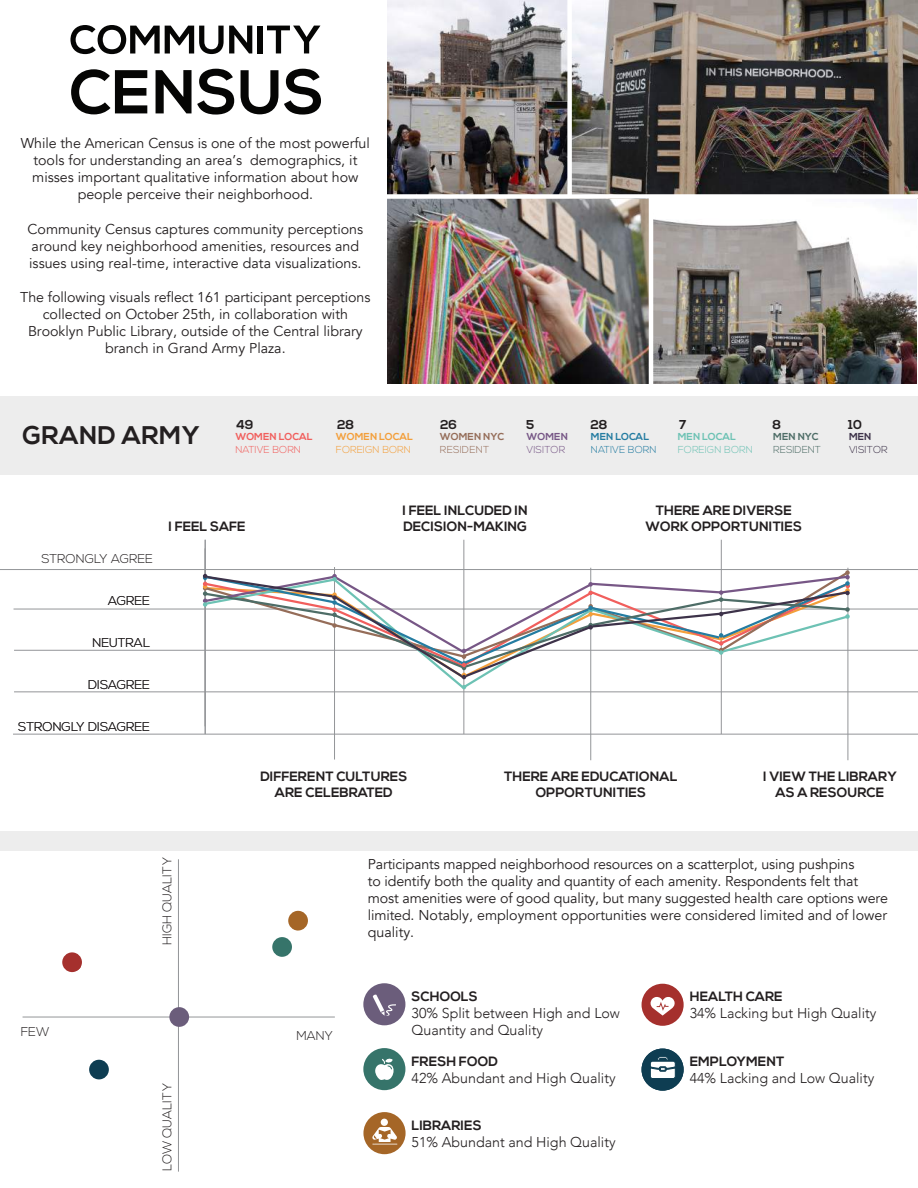
<style>
.page{position:relative;width:918px;height:1188px;background:#fff}
.page>*{position:absolute;margin:0;border:0;box-sizing:border-box;transform-origin:0 0}
.t1{font:700 25.5px "Nexa";letter-spacing:.02em;color:#231f20}
.t2{font:14.25px/17.1px "Avenir";color:#231f20}
.t3{font:300 14.25px/17.1px "Avenir";color:#231f20}
.t4{font:700 13.5px/16.2px "Nexa";color:#231f20;text-align:center}
.t5{font:700 12.9px "Nexa";color:#231f20}
.t6{font:300 12.75px "Nexa";color:#231f20}
.t7{font:300 10.05px "Nexa";color:#f39f3b}
.t8{font:300 10.05px "Nexa";color:#6dc2b4}
.t9{font:700 10.05px "Nexa";color:#f15f5d}
.t10{font:300 10.05px "Nexa";color:#f15f5d}
.t11{font:300 10.05px "Nexa";color:#247ca1}
.t12{font:700 10.05px "Nexa";color:#f39f3b}
.t13{font:700 10.05px "Nexa";color:#247ca1}
.t14{font:700 10.05px "Nexa";color:#6dc2b4}
.t15{font:700 10.05px "Nexa";color:#956d59}
.t16{font:300 10.05px "Nexa";letter-spacing:.02em;color:#956d59}
.t17{font:300 10.05px "Nexa";color:#4e6d67}
.t18{font:300 10.05px "Nexa";color:#775786}
.t19{font:300 10.05px "Nexa";color:#3d3249}
.t20{font:700 10.05px "Nexa";color:#4e6d67}
.t21{font:700 10.05px "Nexa";color:#775786}
.t22{font:700 10.05px "Nexa";color:#3d3249}
</style>
<div class="page">
<img style="left:387px;top:199px;width:262px;height:185px">
<img style="left:572px;top:0;width:346px;height:194px">
<img style="left:387px;top:0;width:180px;height:194px">
<img style="left:653px;top:199px;width:263px;height:185px">
<div style="left:0;top:831px;width:918px;height:19px;background:#ededed"></div>
<div style="left:0;top:396px;width:918px;height:79px;background:#ededed"></div>
<svg style="left:70px;top:25px;width:182px;height:29px"></svg>
<div style="left:257px;top:26px;width:5px;height:27px;background:#050504"></div>
<svg style="left:267px;top:26px;width:53px;height:27px"></svg>
<svg style="left:71px;top:69px;width:76px;height:45px"></svg>
<svg style="left:156px;top:69px;width:78px;height:46px"></svg>
<svg style="left:241px;top:70px;width:37px;height:44px"></svg>
<svg style="left:284px;top:69px;width:37px;height:46px"></svg>
<hr style="left:0;top:569px;width:918px;height:1px;background:#939598">
<hr style="left:13px;top:734px;width:905px;height:1px;background:#939598">
<hr style="left:463px;top:540px;width:1px;height:194px;background:#939598">
<hr style="left:14px;top:650px;width:904px;height:1px;background:#939598">
<hr style="left:14px;top:609px;width:904px;height:1px;background:#939598">
<hr style="left:205px;top:540px;width:1px;height:194px;background:#939598">
<hr style="left:334px;top:567px;width:1px;height:193px;background:#939598">
<hr style="left:590px;top:568px;width:1px;height:192px;background:#939598">
<hr style="left:721px;top:540px;width:1px;height:194px;background:#939598">
<hr style="left:848px;top:568px;width:1px;height:192px;background:#939598">
<hr style="left:14px;top:691px;width:904px;height:1px;background:#939598">
<svg style="left:203px;top:574px;width:647px;height:106px"></svg>
<svg style="left:203px;top:574px;width:4px;height:33px"></svg>
<svg style="left:332px;top:574px;width:5px;height:7px"></svg>
<svg style="left:332px;top:623px;width:5px;height:5px"></svg>
<svg style="left:332px;top:592px;width:5px;height:25px"></svg>
<svg style="left:462px;top:685px;width:4px;height:4px"></svg>
<svg style="left:462px;top:649px;width:4px;height:30px"></svg>
<svg style="left:588px;top:582px;width:5px;height:13px"></svg>
<svg style="left:588px;top:623px;width:5px;height:7px"></svg>
<svg style="left:588px;top:604px;width:5px;height:13px"></svg>
<svg style="left:719px;top:612px;width:4px;height:4px"></svg>
<svg style="left:719px;top:590px;width:4px;height:12px"></svg>
<svg style="left:719px;top:633px;width:4px;height:22px"></svg>
<svg style="left:845px;top:607px;width:5px;height:12px"></svg>
<svg style="left:845px;top:570px;width:5px;height:25px"></svg>
<div style="left:272px;top:937px;width:20px;height:20px;background:#36746a;border-radius:50%"></div>
<div style="left:288px;top:911px;width:20px;height:20px;background:#a56627;border-radius:50%"></div>
<div style="left:89px;top:1060px;width:20px;height:19px;background:#0e3d52;border-radius:50%"></div>
<div style="left:62px;top:952px;width:20px;height:20px;background:#a5302d;border-radius:50%"></div>
<hr style="left:178px;top:859px;width:1px;height:313px;background:#939598">
<hr style="left:23px;top:1017px;width:312px;height:1px;background:#939598">
<svg style="left:363px;top:983px;width:42px;height:42px"></svg>
<svg style="left:363px;top:1048px;width:42px;height:42px"></svg>
<svg style="left:642px;top:984px;width:42px;height:42px"></svg>
<svg style="left:363px;top:1112px;width:43px;height:42px"></svg>
<svg style="left:642px;top:1049px;width:42px;height:42px"></svg>
<div style="left:169px;top:1007px;width:20px;height:20px;background:#6b5d7b;border-radius:50%"></div>
<p class="t2" style="left:21px;top:135px;width:350px;text-align:center">While the American Census is one of the most powerful tools for understanding an area’s demographics, it misses important qualitative information about how people perceive their neighborhood.</p>
<p class="t2" style="left:28px;top:220px;width:337px">Community Census captures community perceptions around key neighborhood amenities, resources and issues using real-time, interactive data visualizations.</p>
<p class="t2" style="left:20px;top:289px;width:352px;text-align:center">The following visuals reflect 161 participant perceptions collected on October 25th, in collaboration with Brooklyn Public Library, outside of the Central library branch in Grand Army Plaza.</p>
<h1 class="t1" style="left:23px;top:421px;width:179px">GRAND ARMY</h1>
<p class="t5" style="left:236px;top:418px;width:19px">49</p>
<p class="t5" style="left:337px;top:418px;width:19px">28</p>
<p class="t5" style="left:440px;top:418px;width:18px">26</p>
<p class="t5" style="left:526px;top:418px;width:10px">5</p>
<p class="t5" style="left:591px;top:418px;width:19px">28</p>
<p class="t5" style="left:848px;top:418px;width:15px">10</p>
<p class="t5" style="left:679px;top:418px;width:9px">7</p>
<p class="t5" style="left:773px;top:418px;width:10px">8</p>
<p class="t20" style="left:773px;top:431px;width:47px">MEN NYC</p>
<p class="t17" style="left:773px;top:443px;width:49px">RESIDENT</p>
<p class="t9" style="left:235px;top:431px;width:79px">WOMEN LOCAL</p>
<p class="t10" style="left:235px;top:443px;width:67px">NATIVE BORN</p>
<p class="t12" style="left:336px;top:431px;width:79px">WOMEN LOCAL</p>
<p class="t7" style="left:336px;top:443px;width:77px">FOREIGN BORN</p>
<p class="t15" style="left:440px;top:431px;width:66px">WOMEN NYC</p>
<p class="t16" style="left:440px;top:443px;width:51px">RESIDENT</p>
<p class="t21" style="left:527px;top:431px;width:43px">WOMEN</p>
<p class="t18" style="left:527px;top:443px;width:40px">VISITOR</p>
<p class="t13" style="left:591px;top:431px;width:60px">MEN LOCAL</p>
<p class="t11" style="left:591px;top:443px;width:67px">NATIVE BORN</p>
<p class="t14" style="left:678px;top:431px;width:60px">MEN LOCAL</p>
<p class="t8" style="left:678px;top:443px;width:77px">FOREIGN BORN</p>
<p class="t22" style="left:849px;top:431px;width:24px">MEN</p>
<p class="t19" style="left:849px;top:443px;width:40px">VISITOR</p>
<p class="t6" style="left:41px;top:552px;width:113px">STRONGLY AGREE</p>
<p class="t6" style="left:108px;top:593px;width:43px">AGREE</p>
<p class="t6" style="left:92px;top:635px;width:59px">NEUTRAL</p>
<p class="t6" style="left:88px;top:677px;width:63px">DISAGREE</p>
<p class="t6" style="left:18px;top:719px;width:133px">STRONGLY DISAGREE</p>
<p class="t4" style="left:169px;top:519px;width:79px">I FEEL SAFE</p>
<p class="t4" style="left:403px;top:503px;width:127px;text-align:left">I FEEL INLCUDED IN<br>DECISION-MAKING</p>
<p class="t4" style="left:646px;top:503px;width:158px">THERE ARE DIVERSE<br>WORK OPPORTUNITIES</p>
<p class="t4" style="left:260px;top:769px;width:149px">DIFFERENT CULTURES<br>ARE CELEBRATED</p>
<p class="t4" style="left:504px;top:769px;width:175px">THERE ARE EDUCATIONAL<br>OPPORTUNITIES</p>
<p class="t4" style="left:763px;top:769px;width:135px">I VIEW THE LIBRARY<br>AS A RESOURCE</p>
<p class="t6" style="left:160px;top:945px;width:89px;rotate:-90deg">HIGH QUALITY</p>
<p class="t2" style="left:368px;top:856px;width:522px">Participants mapped neighborhood resources on a scatterplot, using pushpins<br>to identify both the quality and quantity of each amenity. Respondents felt that most amenities were of good quality, but many suggested health care options were limited. Notably, employment opportunities were considered limited and of lower quality.</p>
<p class="t6" style="left:21px;top:1025px;width:30px">FEW</p>
<p class="t6" style="left:296px;top:1028px;width:38px">MANY</p>
<p class="t6" style="left:160px;top:1171px;width:89px;rotate:-90deg">LOW QUALITY</p>
<p class="t4" style="left:412px;top:989px;width:68px">SCHOOLS</p>
<p class="t3" style="left:412px;top:1005px;width:210px">30% Split between High and Low<br>Quantity and Quality</p>
<p class="t4" style="left:412px;top:1053px;width:88px">FRESH FOOD</p>
<p class="t3" style="left:412px;top:1069px;width:206px">42% Abundant and High Quality</p>
<p class="t4" style="left:412px;top:1118px;width:72px">LIBRARIES</p>
<p class="t3" style="left:412px;top:1134px;width:206px">51% Abundant and High Quality</p>
<p class="t4" style="left:690px;top:989px;width:94px">HEALTH CARE</p>
<p class="t3" style="left:690px;top:1004px;width:188px">34% Lacking but High Quality</p>
<p class="t4" style="left:690px;top:1053px;width:96px">EMPLOYMENT</p>
<p class="t3" style="left:690px;top:1069px;width:186px">44% Lacking and Low Quality</p>
</div>
